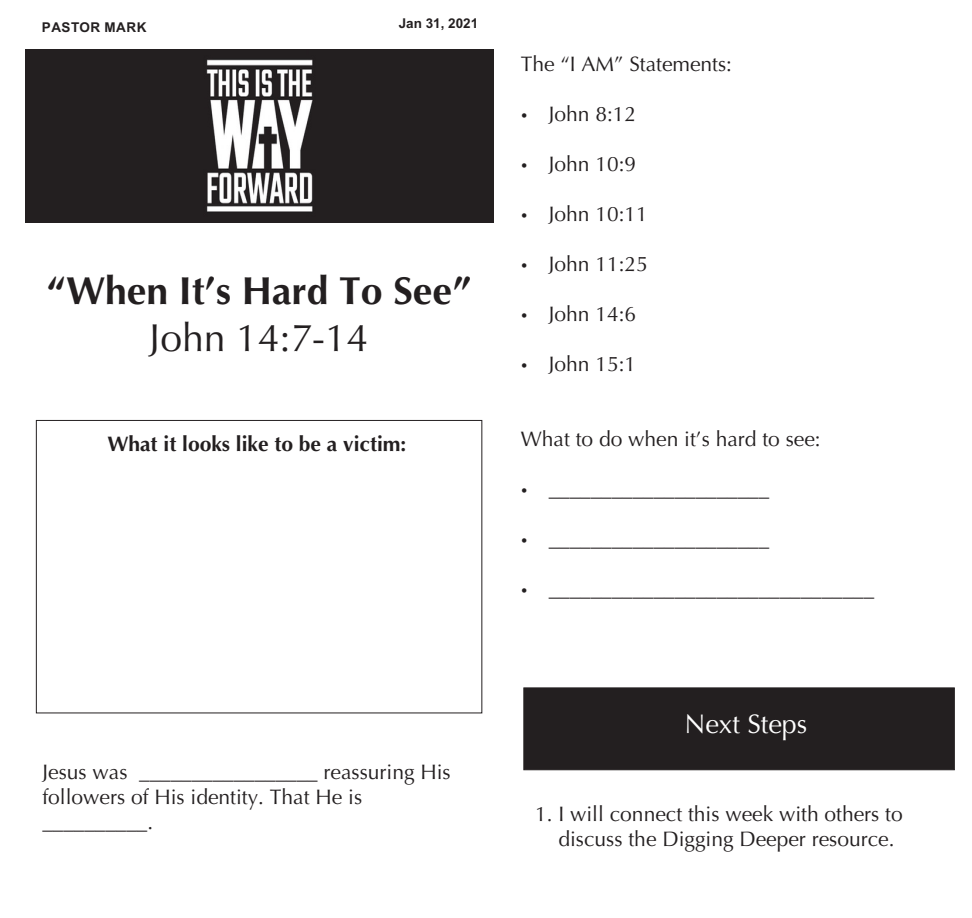
<style>
.page{position:relative;width:972px;height:918px;background:#fff}
.page>*{position:absolute;margin:0;border:0;box-sizing:border-box;transform-origin:0 0}
.t1{font:700 39px "Optima";color:#231f20}
.t2{font:39px "Optima";color:#231f20}
.t3{font:27px "Optima";color:#fff}
.t4{font:21px/25px "Optima";color:#231f20}
.t5{font:700 21px "Optima";color:#231f20}
.t6{font:700 13.5px "Arial";letter-spacing:.025em;color:#231f20}
.t7{font:700 13.5px "Arial";color:#231f20}
</style>
<div class="page">
<img style="left:25px;top:49px;width:468px;height:173px">
<svg style="left:36px;top:420px;width:447px;height:294px"></svg>
<div style="left:523px;top:687px;width:432px;height:84px;background:#231f20"></div>
<p class="t6" style="left:42px;top:22px;width:106px">PASTOR MARK</p>
<p class="t7" style="left:399px;top:18px;width:81px">Jan 31, 2021</p>
<h1 class="t1" style="left:47px;top:275px;width:426px">“When It’s Hard To See”</h1>
<h1 class="t2" style="left:150px;top:321px;width:220px">John 14:7-14</h1>
<p class="t5" style="left:107px;top:435px;width:300px">What it looks like to be a victim:</p>
<p class="t4" style="left:521px;top:53px;width:213px">The “I AM” Statements:</p>
<p class="t4" style="left:549px;top:103px;width:89px">John 8:12</p>
<p class="t4" style="left:549px;top:153px;width:89px">John 10:9</p>
<p class="t4" style="left:549px;top:203px;width:101px">John 10:11</p>
<p class="t4" style="left:549px;top:253px;width:101px">John 11:25</p>
<p class="t4" style="left:549px;top:303px;width:89px">John 14:6</p>
<p class="t4" style="left:549px;top:353px;width:89px">John 15:1</p>
<p class="t4" style="left:521px;top:428px;width:301px">What to do when it’s hard to see:</p>
<p class="t4" style="left:549px;top:478px;width:222px">_____________________</p>
<p class="t4" style="left:549px;top:528px;width:222px">_____________________</p>
<p class="t4" style="left:549px;top:578px;width:327px">_______________________________</p>
<p class="t4" style="left:42px;top:761px;width:410px">Jesus was _________________ reassuring His followers of His identity. That He is __________.</p>
<p class="t3" style="left:684px;top:712px;width:125px">Next Steps</p>
<p class="t4" style="left:558px;top:804px;width:346px;text-indent:-23px">1. I will connect this week with others to discuss the Digging Deeper resource.</p>
</div>
